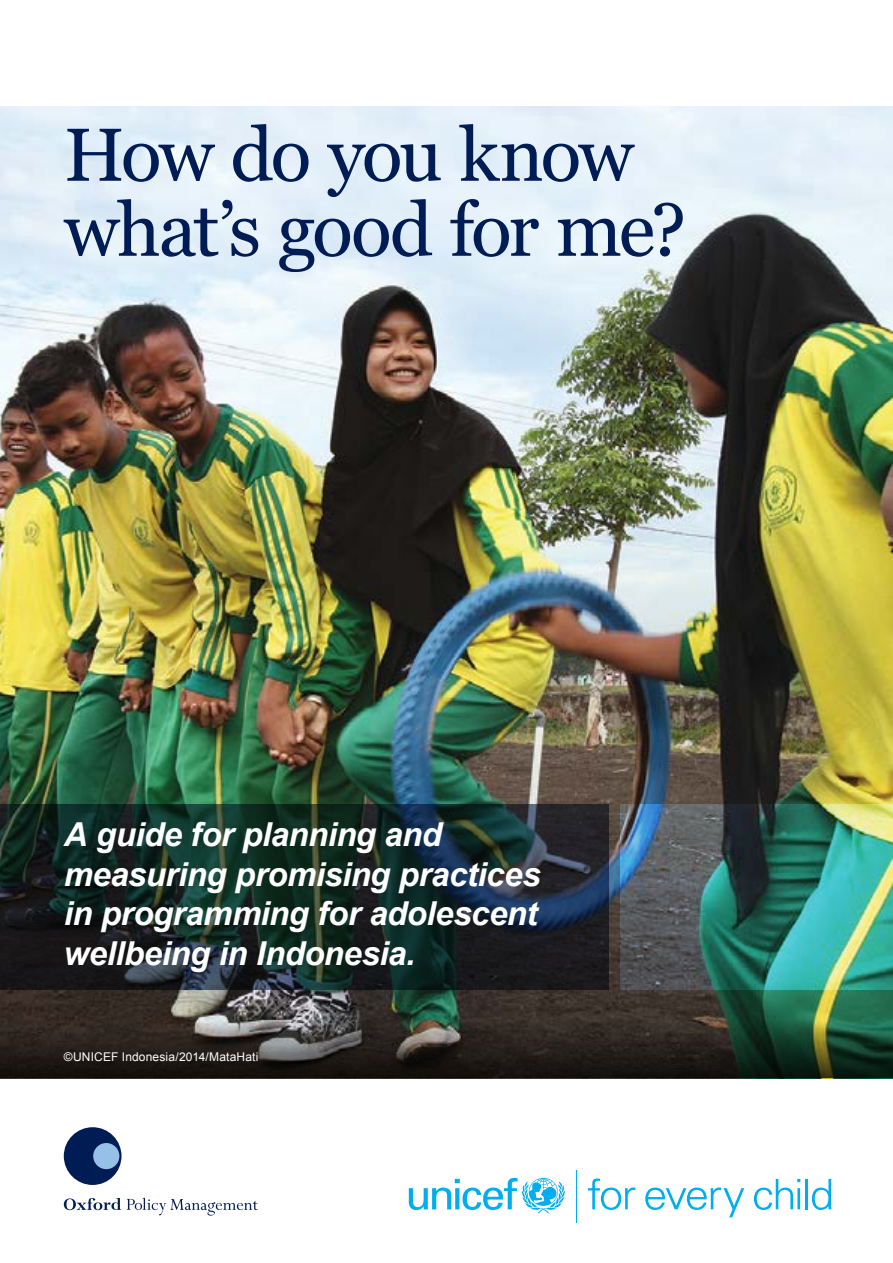
<style>
.page{position:relative;width:893px;height:1263px;background:#fff}
.page>*{position:absolute;margin:0;border:0;box-sizing:border-box;transform-origin:0 0}
.t1{font:75px/75px "Georgia";letter-spacing:-.035em;color:#001c54}
.t2{font:italic 700 33px/39.6px "Arial";letter-spacing:-.015em;color:#fff}
.t3{font:12px "Arial";letter-spacing:.015em;color:#fff}
</style>
<div class="page">
<img style="left:0;top:106px;width:893px;height:898px">
<svg style="left:0;top:1004px;width:893px;height:74px;background:#2f322a"></svg>
<svg style="left:0;top:804px;width:609px;height:185px;background:#172828"></svg>
<img style="left:620px;top:804px;width:273px;height:185px">
<svg style="left:409px;top:1178px;width:156px;height:35px"></svg>
<svg style="left:588px;top:1178px;width:47px;height:32px"></svg>
<svg style="left:645px;top:1187px;width:99px;height:30px"></svg>
<svg style="left:754px;top:1179px;width:46px;height:31px"></svg>
<hr style="left:805px;top:1179px;width:3px;height:30px;background:#00aeef">
<svg style="left:812px;top:1179px;width:19px;height:31px"></svg>
<hr style="left:576px;top:1170px;width:1px;height:52px;background:#00aeef">
<svg style="left:64px;top:1198px;width:57px;height:12px"></svg>
<svg style="left:127px;top:1198px;width:131px;height:17px"></svg>
<div style="left:64px;top:1127px;width:57px;height:58px;background:#001c54;border-radius:50%"></div>
<div style="left:93px;top:1143px;width:26px;height:26px;background:#96c0e7;border-radius:50%"></div>
<h1 class="t1" style="left:64px;top:114px;width:624px">How do you know what’s good for me?</h1>
<p class="t2" style="left:64px;top:816px;width:478px">A guide for planning and measuring promising practices in programming for adolescent wellbeing in Indonesia.</p>
<p class="t3" style="left:64px;top:1049px;width:196px">©UNICEF Indonesia/2014/MataHati</p>
</div>
